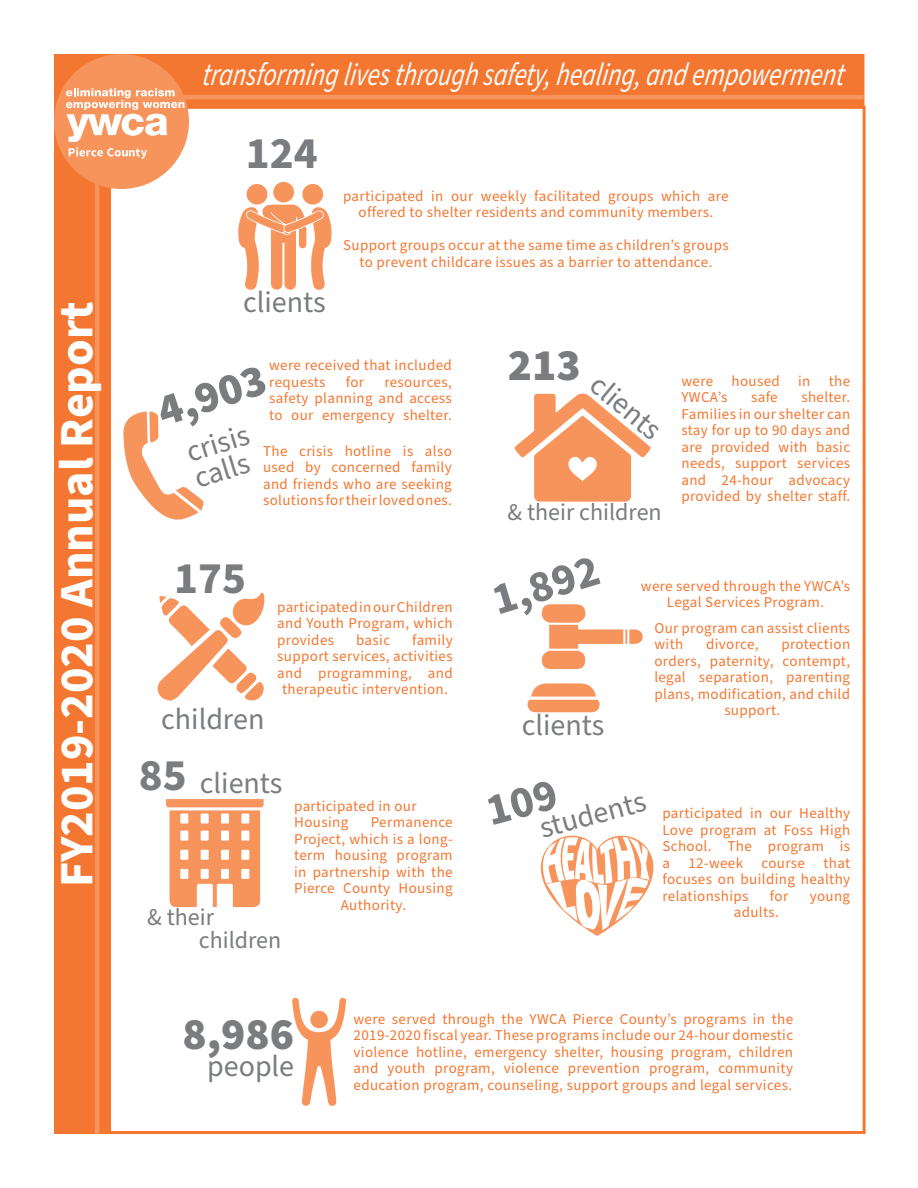
<style>
.page{position:relative;width:918px;height:1188px;background:#fff}
.page>*{position:absolute;margin:0;border:0;box-sizing:border-box;transform-origin:0 0}
.t1{font:700 48px "Source Sans Pro";color:#fff}
.t2{font:900 45px "Source Sans Pro";color:#7a7c7f}
.t3{font:700 45px "Source Sans Pro";color:#7a7c7f}
.t4{font:italic 31.8px "Source Sans Pro";color:#fff;scale:.8 1}
.t5{font:30px/27px "Source Sans Pro";color:#7a7c7f}
.t6{font:24px "Source Sans Pro";color:#7a7c7f}
.t7{font:15px/16.5px "Source Sans Pro";letter-spacing:.025em;color:#f37731;text-align:justify}
</style>
<div class="page">
<div style="left:54px;top:54px;width:810px;height:54px;background:#f37731"></div>
<hr style="left:105px;top:95px;width:759px;height:4px;background:#f7945c">
<div style="left:54px;top:54px;width:54px;height:1080px;background:#f37731"></div>
<hr style="left:95px;top:108px;width:4px;height:1026px;background:#f7945c">
<div style="left:54px;top:54px;width:135px;height:135px;background:#f7945c;border-radius:50%"></div>
<svg style="left:66px;top:88px;width:119px;height:71px"></svg>
<svg style="left:123px;top:411px;width:81px;height:109px"></svg>
<svg style="left:514px;top:393px;width:137px;height:109px"></svg>
<svg style="left:238px;top:182px;width:93px;height:108px"></svg>
<svg style="left:157px;top:593px;width:107px;height:108px"></svg>
<svg style="left:527px;top:683px;width:73px;height:29px"></svg>
<svg style="left:541px;top:604px;width:102px;height:65px"></svg>
<svg style="left:541px;top:835px;width:113px;height:101px"></svg>
<svg style="left:166px;top:799px;width:98px;height:108px"></svg>
<svg style="left:292px;top:997px;width:54px;height:109px"></svg>
<p class="t1" style="left:44px;top:887px;width:587px;rotate:-90deg">FY2019-2020 Annual Report</p>
<p class="t4" style="left:202px;top:53px;width:811px">transforming lives through safety, healing, and empowerment</p>
<p class="t3" style="left:246px;top:122px;width:73px">124</p>
<p class="t5" style="left:243px;top:290px;width:84px">clients</p>
<p class="t7" style="left:343px;top:188px;width:387px;text-align:center">participated in our weekly facilitated groups which are offered to shelter residents and community members.</p>
<p class="t7" style="left:343px;top:237px;width:387px;text-align:center">Support groups occur at the same time as children’s groups to prevent childcare issues as a barrier to attendance.</p>
<p class="t2" style="left:508px;top:334px;width:74px">213</p>
<p class="t7" style="left:269px;top:357px;width:184px">were received that included requests</p>
<p class="t2" style="left:149px;top:383px;width:113px;rotate:-18deg">4,903</p>
<p class="t5" style="left:184px;top:441px;width:66px;rotate:-17deg">crisis calls</p>
<p class="t7" style="left:269px;top:374px;width:184px;text-indent:115px">resources, safety planning and access to our emergency shelter.</p>
<p class="t7" style="left:681px;top:373px;width:170px">were housed in the<br>YWCA’s</p>
<p class="t7" style="left:346px;top:374px;width:20px">for</p>
<p class="t5" style="left:602px;top:371px;width:84px;rotate:40deg">clients</p>
<p class="t7" style="left:751px;top:390px;width:28px">safe</p>
<p class="t7" style="left:681px;top:390px;width:170px;text-indent:120px">shelter.<br>Families in our shelter can stay for up to 90 days and are provided with basic needs, support services and 24-hour advocacy provided by shelter staff.</p>
<p class="t7" style="left:263px;top:443px;width:190px">The crisis hotline is also used by concerned family and friends who are seeking solutions for their loved ones.</p>
<p class="t6" style="left:508px;top:496px;width:156px">&amp; their children</p>
<p class="t3" style="left:174px;top:547px;width:73px">175</p>
<p class="t5" style="left:161px;top:706px;width:105px">children</p>
<p class="t7" style="left:277px;top:599px;width:177px">participated in our Children and Youth Program, which provides</p>
<p class="t7" style="left:356px;top:632px;width:35px">basic</p>
<p class="t7" style="left:412px;top:632px;width:42px">family</p>
<p class="t7" style="left:277px;top:648px;width:177px">support services, activities</p>
<p class="t7" style="left:277px;top:665px;width:177px">and programming, and</p>
<p class="t7" style="left:282px;top:681px;width:167px">therapeutic intervention.</p>
<p class="t3" style="left:139px;top:744px;width:49px">85</p>
<p class="t5" style="left:200px;top:771px;width:84px">clients</p>
<p class="t6" style="left:147px;top:901px;width:68px">&amp; their</p>
<p class="t6" style="left:199px;top:924px;width:84px">children</p>
<p class="t7" style="left:294px;top:798px;width:124px">participated in our</p>
<p class="t7" style="left:294px;top:815px;width:56px">Housing</p>
<p class="t7" style="left:371px;top:815px;width:83px">Permanence</p>
<p class="t7" style="left:294px;top:831px;width:160px">Project, which is a long-</p>
<p class="t7" style="left:294px;top:848px;width:160px">term housing program</p>
<p class="t7" style="left:294px;top:864px;width:160px">in partnership with the</p>
<p class="t7" style="left:294px;top:881px;width:160px">Pierce County Housing</p>
<p class="t7" style="left:341px;top:897px;width:67px">Authority.</p>
<p class="t3" style="left:484px;top:571px;width:111px;rotate:-17deg">1,892</p>
<p class="t5" style="left:522px;top:712px;width:84px">clients</p>
<p class="t7" style="left:641px;top:578px;width:211px;text-align:center">were served through the YWCA’s<br>Legal Services Program.</p>
<p class="t7" style="left:654px;top:620px;width:197px">Our program can assist clients with</p>
<p class="t7" style="left:706px;top:636px;width:54px">divorce,</p>
<p class="t7" style="left:781px;top:636px;width:70px">protection</p>
<p class="t7" style="left:654px;top:653px;width:197px">orders, paternity, contempt,</p>
<p class="t7" style="left:654px;top:669px;width:197px">legal separation, parenting</p>
<p class="t7" style="left:654px;top:686px;width:197px">plans, modification, and child</p>
<p class="t7" style="left:724px;top:702px;width:57px">support.</p>
<p class="t5" style="left:537px;top:816px;width:110px;rotate:-15deg">students</p>
<p class="t7" style="left:662px;top:805px;width:189px">participated in our Healthy Love program at Foss High School. The program is a 12-week course that focuses on building healthy relationships</p>
<p class="t7" style="left:770px;top:888px;width:20px">for</p>
<p class="t7" style="left:810px;top:888px;width:42px">young</p>
<p class="t7" style="left:734px;top:904px;width:47px">adults.</p>
<p class="t2" style="left:183px;top:1003px;width:113px">8,986</p>
<p class="t5" style="left:207px;top:1053px;width:88px">people</p>
<p class="t7" style="left:354px;top:1011px;width:441px">were served through the YWCA Pierce County’s programs in the 2019-2020 fiscal year. These programs include our 24-hour domestic violence hotline, emergency shelter, housing program, children and youth program, violence prevention program, community education program, counseling, support groups and legal services.</p>
</div>
